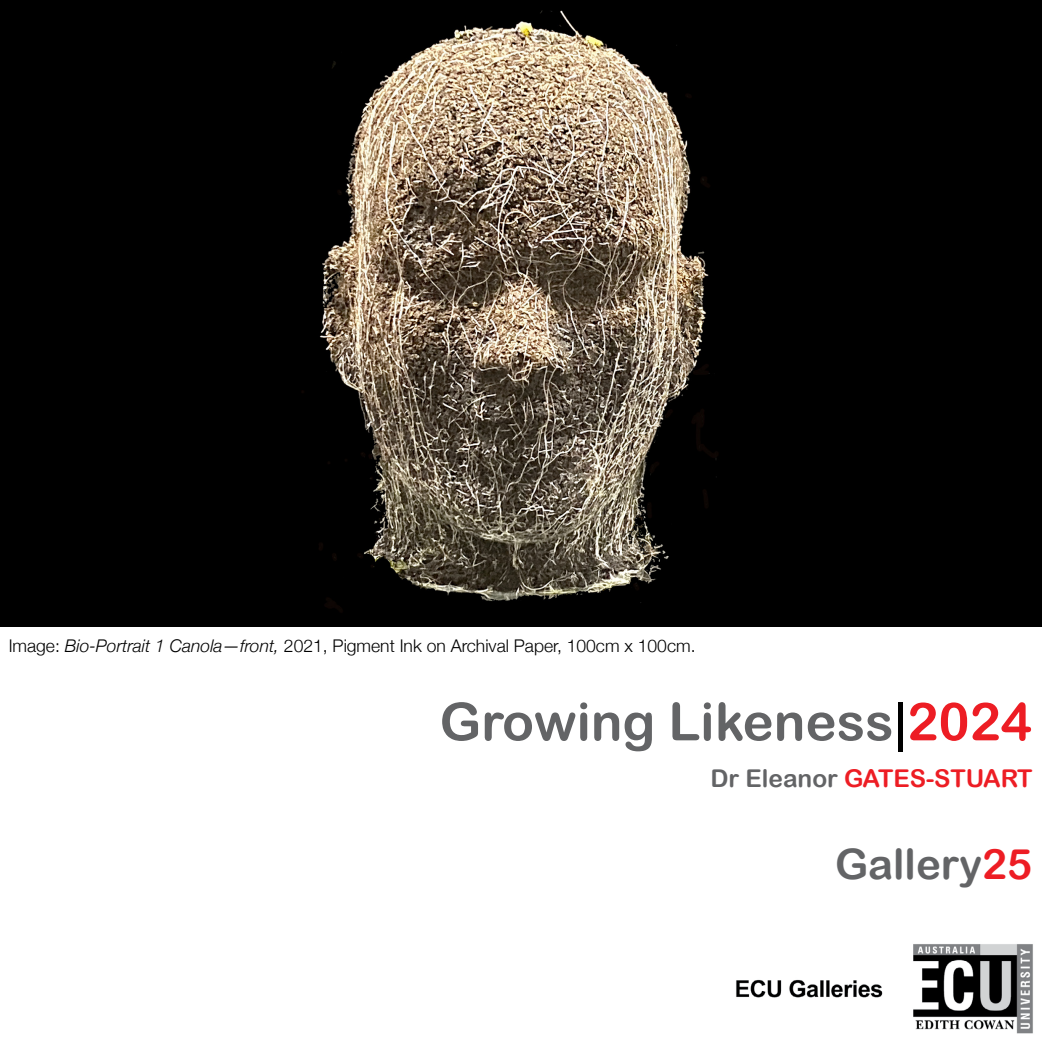
<style>
.page{position:relative;width:1042px;height:1042px;background:#fff}
.page>*{position:absolute;margin:0;border:0;box-sizing:border-box;transform-origin:0 0}
.t1{font:52.5px "Arial Rounded MT Bold";color:#636466}
.t2{font:42px "Arial Rounded MT Bold";color:#636466}
.t3{font:24.5px "Arial Rounded MT Bold";color:#ed1d24}
.t4{font:300 17.5px "Helvetica Neue";color:#000}
.s1{font-style:italic}
.s2{font-family:"Arial";color:#000}
.s3{color:#ed1d24}
.s4{color:#636466}
</style>
<div class="page">
<img style="left:736px;top:944px;width:297px;height:90px">
<div style="left:0;top:0;width:1042px;height:626px;background:#000"></div>
<img style="left:302px;top:10px;width:416px;height:602px">
<p class="t4" style="left:9px;top:632px;width:688px">Image: <span class="s1">Bio-Portrait 1 Canola—front,</span> 2021, Pigment Ink on Archival Paper, 100cm x 100cm.</p>
<h1 class="t1" style="left:439px;top:690px;width:594px">Growing Likeness<span class="s2">|</span><span class="s3">2024</span></h1>
<h3 class="t3" style="left:710px;top:764px;width:324px"><span class="s4">Dr Eleanor</span> GATES-STUART</h3>
<h2 class="t2" style="left:835px;top:839px;width:198px">Gallery<span class="s3">25</span></h2>
</div>
